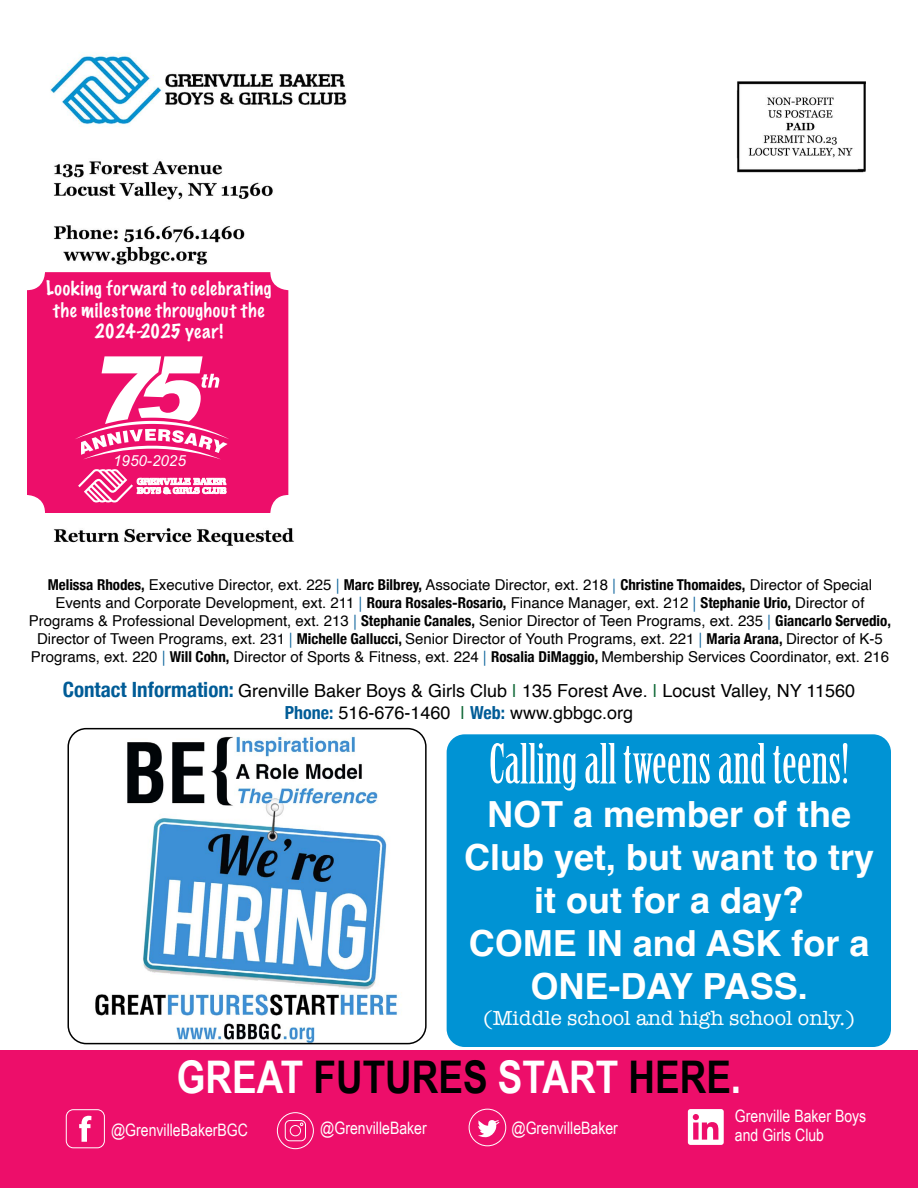
<style>
.page{position:relative;width:918px;height:1188px;background:#fff}
.page>*{position:absolute;margin:0;border:0;box-sizing:border-box;transform-origin:0 0}
.t1{font:54px "Birch Std";color:#fff}
.t2{font:700 45px "Arial Narrow";color:#fff}
.t3{font:700 36px/43.2px "Helvetica";color:#fff;text-align:center}
.t4{font:21px "American Typewriter";color:#fff}
.t5{font:18px/21.6px "Helvetica";color:#000;text-align:center}
.t6{font:100 18px/21.6px "Marker Felt";letter-spacing:.04em;color:#fff;text-align:center}
.t7{font:17.1px/19.4px "Arial Narrow";color:#fff}
.t8{font:italic 15.3px "Arial";color:#fff}
.t9{font:15px/18px "Helvetica";color:#000;text-align:center}
.s1{font-family:"Helvetica Neue";font-weight:700;font-stretch:condensed}
.s2{font-family:"Minion Pro";color:#005c97}
.s3{font-family:"Helvetica Neue";font-weight:700;font-stretch:condensed;font-size:21px;color:#005c97}
.s4{color:#0e6735}
.s5{font-family:"Helvetica Neue";font-weight:700;font-stretch:condensed;color:#005c97}
.s6{color:#000}
</style>
<div class="page">
<img style="left:50px;top:53px;width:816px;height:493px">
<div style="left:0;top:1051px;width:918px;height:137px;background:#ed0e6a"></div>
<div style="left:66px;top:1109px;width:39px;height:39px;border:1px solid #fff;border-radius:7px"></div>
<svg style="left:79px;top:1116px;width:13px;height:26px"></svg>
<div style="left:469px;top:1109px;width:37px;height:37px;border:1px solid #fff;border-radius:50%"></div>
<svg style="left:478px;top:1120px;width:22px;height:18px"></svg>
<svg style="left:277px;top:1112px;width:37px;height:37px"></svg>
<svg style="left:688px;top:1109px;width:36px;height:36px"></svg>
<div style="left:447px;top:734px;width:444px;height:313px;background:#0093d4;border-radius:18px"></div>
<img style="left:95px;top:736px;width:303px;height:305px">
<div style="left:68px;top:728px;width:359px;height:316px;border:2px solid #000;border-radius:18px"></div>
<div style="left:27px;top:272px;width:261px;height:241px;background:#ed0e6a;border-radius:18px"></div>
<svg style="left:75px;top:356px;width:154px;height:103px"></svg>
<svg style="left:78px;top:469px;width:149px;height:33px"></svg>
<p class="t6" style="left:46px;top:277px;width:227px">Looking forward to celebrating the milestone throughout the<br>2024-2025 year!</p>
<p class="t8" style="left:113px;top:451px;width:74px">1950-2025</p>
<p class="t9" style="left:29px;top:576px;width:864px"><span class="s1">Melissa Rhodes,</span> Executive Director, ext. 225 <span class="s2">|</span> <span class="s1">Marc Bilbrey,</span> Associate Director, ext. 218 <span class="s2">|</span> <span class="s1">Christine Thomaides,</span> Director of Special Events and Corporate Development, ext. 211 <span class="s2">|</span> <span class="s1">Roura Rosales-Rosario,</span> Finance Manager, ext. 212 <span class="s2">|</span> <span class="s1">Stephanie Urio,</span> Director of Programs &amp; Professional Development, ext. 213 <span class="s2">|</span> <span class="s1">Stephanie Canales,</span> Senior Director of Teen Programs, ext. 235 <span class="s2">|</span> <span class="s1">Giancarlo Servedio, </span>Director of Tween Programs, ext. 231 <span class="s2">|</span> <span class="s1">Michelle Gallucci,</span> Senior Director of Youth Programs, ext. 221 <span class="s2">|</span> <span class="s1">Maria Arana,</span> Director of K-5<br>Programs, ext. 220 <span class="s2">|</span> <span class="s1">Will Cohn,</span> Director of Sports &amp; Fitness, ext. 224 <span class="s2">|</span> <span class="s1">Rosalia DiMaggio,</span> Membership Services Coordinator, ext. 216</p>
<p class="t5" style="left:63px;top:681px;width:794px"><span class="s3">Contact Information:</span> Grenville Baker Boys &amp; Girls Club <span class="s4">|</span> 135 Forest Ave. <span class="s4">|</span> Locust Valley, NY 11560<br><span class="s5">Phone:</span> 516-676-1460 <span class="s4">|</span> <span class="s5">Web:</span> www.gbbgc.org</p>
<h1 class="t1" style="left:489px;top:733px;width:362px">Calling all tweens and teens!</h1>
<h3 class="t3" style="left:464px;top:796px;width:412px">NOT a member of the<br>Club yet, but want to try it out for a day?<br>COME IN and ASK for a<br>ONE-DAY PASS.</h3>
<h3 class="t4" style="left:483px;top:1002px;width:373px">(Middle school and high school only.)</h3>
<h2 class="t2" style="left:177px;top:1043px;width:566px">GREAT <span class="s6">FUTURES</span> START <span class="s6">HERE</span>.</h2>
<p class="t7" style="left:111px;top:1119px;width:139px">@GrenvilleBakerBGC</p>
<p class="t7" style="left:320px;top:1118px;width:108px">@GrenvilleBaker</p>
<p class="t7" style="left:511px;top:1118px;width:108px">@GrenvilleBaker</p>
<p class="t7" style="left:735px;top:1106px;width:133px">Grenville Baker Boys and Girls Club</p>
</div>
